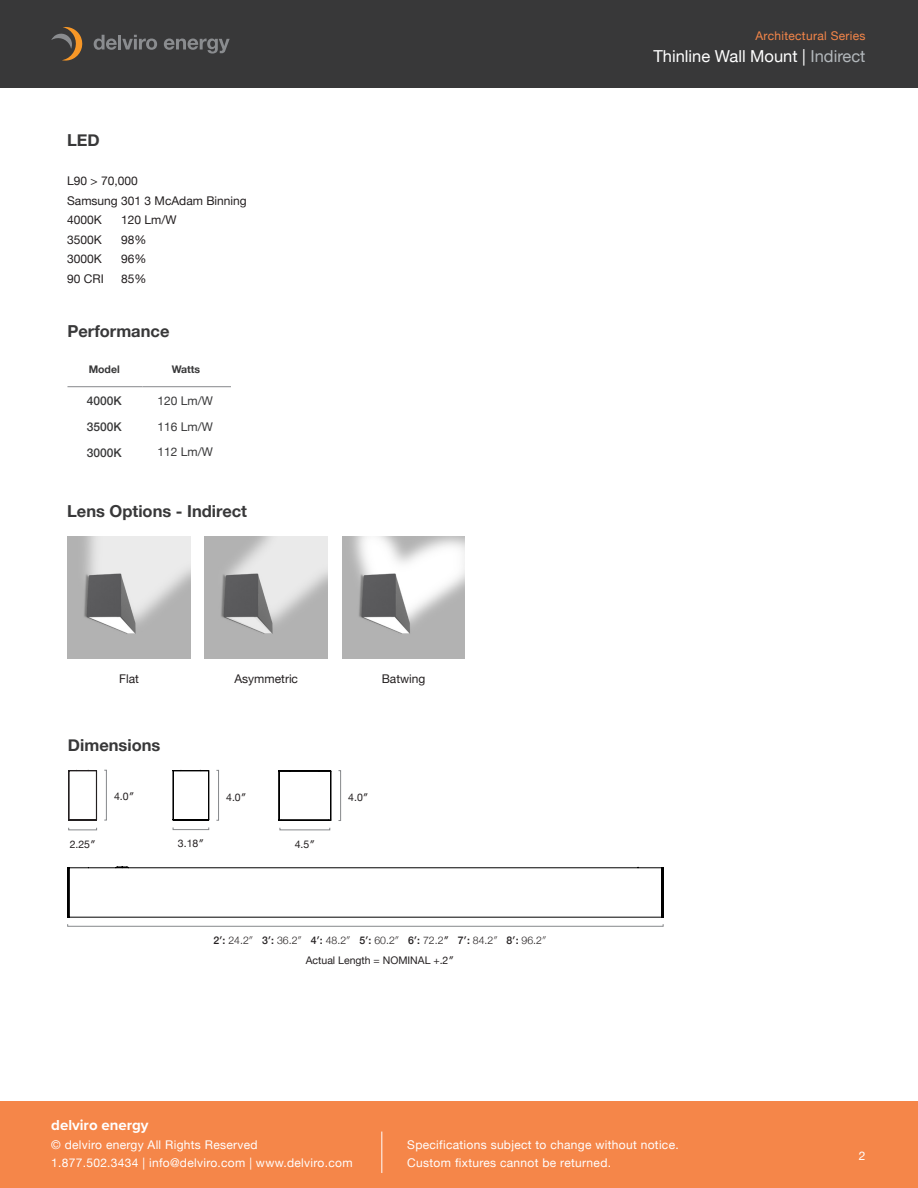
<style>
.page{position:relative;width:918px;height:1188px;background:#fff}
.page>*{position:absolute;margin:0;border:0;box-sizing:border-box;transform-origin:0 0}
.t1{font:700 16.5px "Helvetica Neue";color:#383839}
.t2{font:16.5px "Helvetica Neue";color:#fff}
.t3{font:700 15px "Proxima Nova";color:#fff}
.t4{font:12px/18px "Helvetica Neue";letter-spacing:.025em;color:#fff}
.t5{font:12px "Helvetica Neue";color:#231f20}
.t6{font:12px "Helvetica Neue";color:#383839}
.t7{font:12px "Helvetica Neue";letter-spacing:.025em;color:#f58649}
.t8{font:500 12px "Helvetica Neue";color:#383839}
.t9{font:300 10.5px "Helvetica Neue";color:#231f20}
.t10{font:10.5px "Helvetica Neue";color:#231f20}
.t11{font:700 10.5px "Helvetica Neue";color:#383839}
.s1{font-weight:500}
.s2{font-weight:400}
.s3{color:#b2b7bb}
</style>
<div class="page">
<div style="left:0;top:1102px;width:918px;height:86px;background:#f58649"></div>
<hr style="left:382px;top:1132px;width:1px;height:41px;background:#fff">
<div style="left:0;top:0;width:918px;height:88px;background:#383839"></div>
<svg style="left:51px;top:27px;width:32px;height:34px"></svg>
<svg style="left:94px;top:35px;width:63px;height:15px"></svg>
<svg style="left:164px;top:39px;width:66px;height:15px"></svg>
<svg style="left:172px;top:770px;width:37px;height:51px"></svg>
<svg style="left:67px;top:866px;width:597px;height:52px"></svg>
<div style="left:173px;top:827px;width:36px;height:3px;border:1px solid #86888b"></div>
<div style="left:216px;top:770px;width:3px;height:50px;border:1px solid #86888b"></div>
<svg style="left:68px;top:770px;width:29px;height:51px"></svg>
<div style="left:69px;top:828px;width:28px;height:2px;border:1px solid #86888b"></div>
<div style="left:104px;top:770px;width:3px;height:50px;border:1px solid #86888b"></div>
<svg style="left:278px;top:770px;width:53px;height:51px"></svg>
<div style="left:280px;top:828px;width:50px;height:2px;border:1px solid #86888b"></div>
<div style="left:338px;top:770px;width:3px;height:51px;border:1px solid #86888b"></div>
<img style="left:205px;top:536px;width:123px;height:123px">
<img style="left:342px;top:536px;width:123px;height:123px">
<img style="left:68px;top:536px;width:122px;height:123px">
<hr style="left:67px;top:386px;width:75px;height:1px;background:#86888b">
<hr style="left:142px;top:386px;width:89px;height:1px;background:#86888b">
<p class="t1" style="left:67px;top:127px;width:34px">LED</p>
<p class="t5" style="left:67px;top:172px;width:72px">L90 &gt; 70,000</p>
<p class="t5" style="left:67px;top:192px;width:181px">Samsung 301 3 McAdam Binning</p>
<p class="t5" style="left:67px;top:211px;width:36px">4000K</p>
<p class="t5" style="left:121px;top:211px;width:57px">120 Lm/W</p>
<p class="t5" style="left:67px;top:231px;width:36px">3500K</p>
<p class="t5" style="left:121px;top:231px;width:27px">98%</p>
<p class="t5" style="left:67px;top:250px;width:36px">3000K</p>
<p class="t5" style="left:121px;top:250px;width:27px">96%</p>
<p class="t5" style="left:67px;top:270px;width:38px">90 CRI</p>
<p class="t5" style="left:121px;top:270px;width:27px">85%</p>
<p class="t1" style="left:67px;top:318px;width:104px">Performance</p>
<p class="t11" style="left:89px;top:361px;width:33px">Model</p>
<p class="t11" style="left:172px;top:361px;width:30px">Watts</p>
<p class="t8" style="left:87px;top:392px;width:36px">4000K</p>
<p class="t6" style="left:158px;top:392px;width:57px">120 Lm/W</p>
<p class="t8" style="left:87px;top:417px;width:36px">3500K</p>
<p class="t6" style="left:158px;top:418px;width:57px">116 Lm/W</p>
<p class="t8" style="left:87px;top:443px;width:36px">3000K</p>
<p class="t6" style="left:158px;top:443px;width:57px">112 Lm/W</p>
<p class="t1" style="left:67px;top:498px;width:181px">Lens Options - Indirect</p>
<p class="t5" style="left:119px;top:670px;width:21px">Flat</p>
<p class="t5" style="left:235px;top:670px;width:65px">Asymmetric</p>
<p class="t5" style="left:382px;top:670px;width:45px">Batwing</p>
<p class="t1" style="left:68px;top:732px;width:94px">Dimensions</p>
<p class="t10" style="left:70px;top:836px;width:27px">2.25″</p>
<p class="t10" style="left:114px;top:789px;width:22px">4.0″</p>
<p class="t10" style="left:178px;top:836px;width:27px">3.18″</p>
<p class="t10" style="left:226px;top:789px;width:22px">4.0″</p>
<p class="t10" style="left:295px;top:836px;width:22px">4.5″</p>
<p class="t10" style="left:348px;top:790px;width:22px">4.0″</p>
<p class="t9" style="left:213px;top:932px;width:335px"><span class="s1">2′:</span> 24.2″ <span class="s1">3′:</span> 36.2″ <span class="s1">4′:</span> 48.2″ <span class="s1">5′:</span> 60.2″ <span class="s1">6′:</span> 72.2<span class="s2">″</span> <span class="s1">7′:</span> 84.2″ <span class="s1">8′:</span> 96.2″</p>
<p class="t10" style="left:306px;top:953px;width:150px">Actual Length = NOMINAL +.2″</p>
<p class="t7" style="left:756px;top:27px;width:111px">Architectural Series</p>
<h1 class="t2" style="left:653px;top:44px;width:214px">Thinline Wall Mount | <span class="s3">Indirect</span></h1>
<p class="t3" style="left:51px;top:1114px;width:99px">delviro energy</p>
<p class="t4" style="left:51px;top:1136px;width:303px">© delviro energy All Rights Reserved<br>1.877.502.3434 | info@delviro.com | www.delviro.com</p>
<p class="t4" style="left:407px;top:1136px;width:273px">Specifications subject to change without notice.<br>Custom fixtures cannot be returned.</p>
<p class="t4" style="left:859px;top:1147px;width:8px">2</p>
</div>
